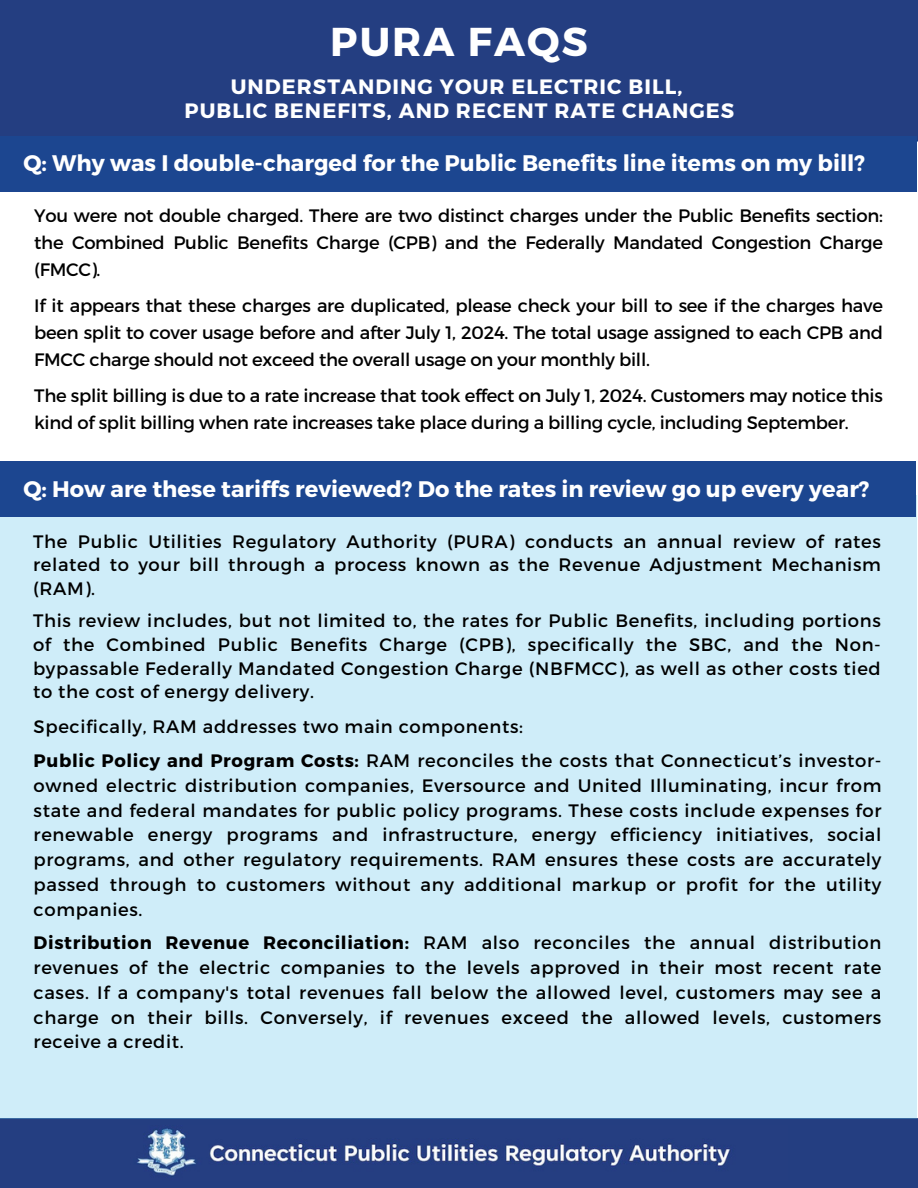
<style>
.page{position:relative;width:918px;height:1188px;background:#fff}
.page>*{position:absolute;margin:0;border:0;box-sizing:border-box;transform-origin:0 0}
.t1{font:700 40.2px "Montserrat";letter-spacing:.05em;color:#fff}
.t2{font:700 22.5px "Montserrat";color:#fff}
.t3{font:700 20.85px/23.7px "Montserrat";letter-spacing:.05em;color:#fff;text-align:center}
.t4{font:18px/24.8px "Montserrat";letter-spacing:-.015em;color:#000;text-align:justify}
.t5{font:18px "Montserrat";letter-spacing:.035em;color:#000}
.s1{font-weight:700}
</style>
<div class="page">
<div style="left:0;top:1118px;width:918px;height:70px;background:#243e81"></div>
<div style="left:0;top:0;width:918px;height:142px;background:#243e81"></div>
<img style="left:130px;top:1125px;width:657px;height:55px">
<div style="left:0;top:136px;width:917px;height:55px;background:#1c4690"></div>
<div style="left:0;top:495px;width:917px;height:623px;background:#cfedf9"></div>
<div style="left:0;top:461px;width:916px;height:55px;background:#1c4690"></div>
<h2 class="t1" style="left:330px;top:15px;width:259px">PURA FAQS</h2>
<h2 class="t3" style="left:185px;top:74px;width:551px">UNDERSTANDING YOUR ELECTRIC BILL,<br>PUBLIC BENEFITS, AND RECENT RATE CHANGES</h2>
<h2 class="t2" style="left:23px;top:148px;width:843px">Q: Why was I double-charged for the Public Benefits line items on my bill?</h2>
<p class="t4" style="left:34px;top:201px;width:850px;line-height:27px">You were not double charged. There are two distinct charges under the Public Benefits section: the Combined Public Benefits Charge (CPB) and the Federally Mandated Congestion Charge (FMCC).</p>
<p class="t4" style="left:34px;top:291px;width:850px;line-height:27px">If it appears that these charges are duplicated, please check your bill to see if the charges have been split to cover usage before and after July 1, 2024. The total usage assigned to each CPB and FMCC charge should not exceed the overall usage on your monthly bill.</p>
<p class="t4" style="left:34px;top:381px;width:850px;line-height:27px">The split billing is due to a rate increase that took effect on July 1, 2024. Customers may notice this kind of split billing when rate increases take place during a billing cycle, including September.</p>
<p class="t2" style="left:23px;top:475px;width:848px">Q: How are these tariffs reviewed? Do the rates in review go up every year?</p>
<p class="t4" style="left:33px;top:528px;width:849px;line-height:23.7px">The Public Utilities Regulatory Authority (PURA) conducts an annual review of rates related to your bill through a process known as the Revenue Adjustment Mechanism (RAM).</p>
<p class="t4" style="left:33px;top:608px;width:849px;line-height:23.7px">This review includes, but not limited to, the rates for Public Benefits, including portions of the Combined Public Benefits Charge (CPB), specifically the SBC, and the Non&shy;bypassable Federally Mandated Congestion Charge (NBFMCC), as well as other costs tied to the cost of energy delivery.</p>
<p class="t5" style="left:34px;top:715px;width:491px">Specifically, RAM addresses two main components:</p>
<p class="t4" style="left:34px;top:747px;width:849px"><span class="s1">Public Policy and Program Costs:</span> RAM reconciles the costs that Connecticut’s investor&shy;owned electric distribution companies, Eversource and United Illuminating, incur from state and federal mandates for public policy programs. These costs include expenses for renewable energy programs and infrastructure, energy efficiency initiatives, social programs, and other regulatory requirements. RAM ensures these costs are accurately passed through to customers without any additional markup or profit for the utility companies.</p>
<p class="t4" style="left:34px;top:930px;width:849px"><span class="s1">Distribution Revenue Reconciliation:</span> RAM also reconciles the annual distribution revenues of the electric companies to the levels approved in their most recent rate cases. If a company's total revenues fall below the allowed level, customers may see a charge on their bills. Conversely, if revenues exceed the allowed levels, customers receive a credit.</p>
</div>
